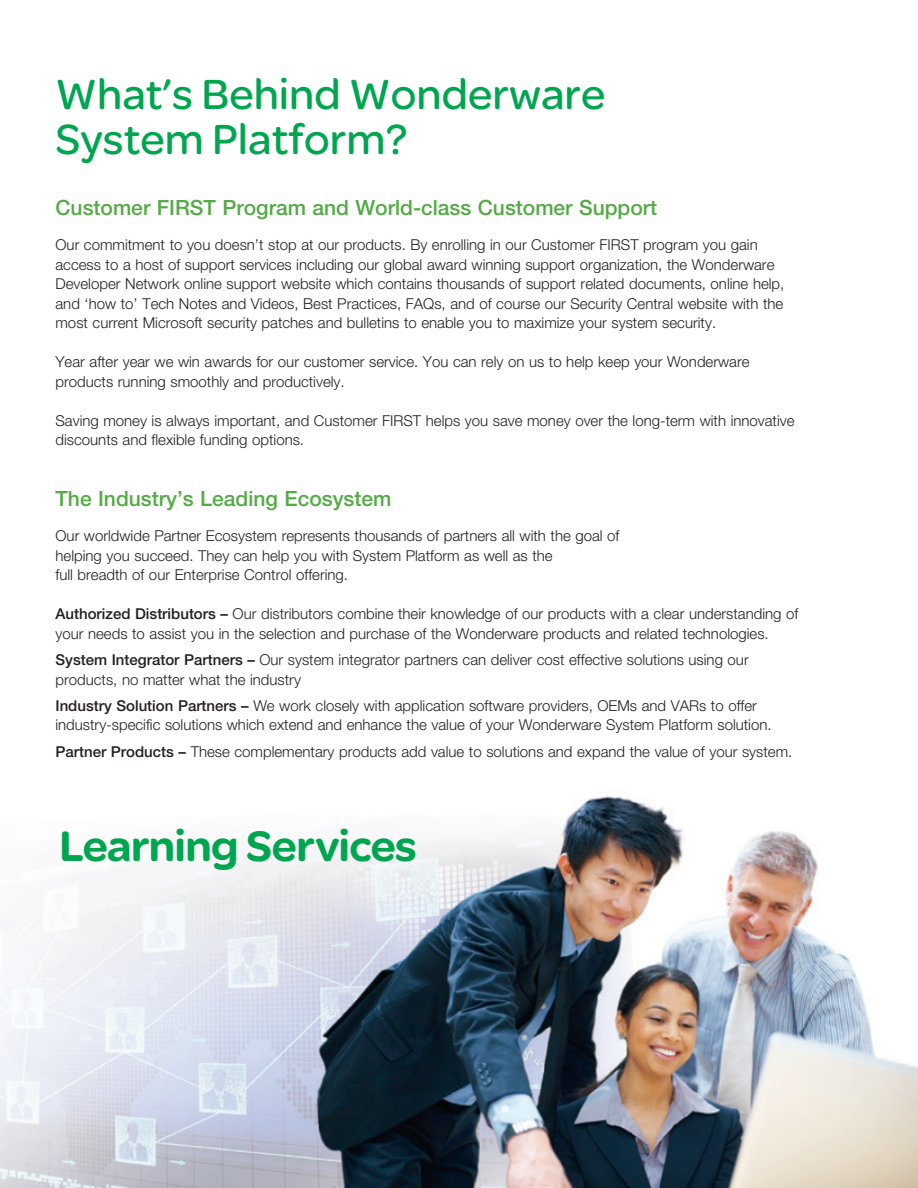
<style>
.page{position:relative;width:918px;height:1188px;background:#fff}
.page>*{position:absolute;margin:0;border:0;box-sizing:border-box;transform-origin:0 0}
.t1{font:900 45.45px "SE Optimist";letter-spacing:-.015em;color:#00a54f}
.t2{font:45px/45px "SE Optimist";color:#00a54f}
.t3{font:500 21px "Helvetica Neue LT Std";color:#54aa46}
.t4{font:300 15px/19.5px "Helvetica Neue LT Std";color:#231f20}
.s1{font-weight:500}
</style>
<div class="page">
<img style="left:0;top:796px;width:918px;height:392px">
<h2 class="t2" style="left:56px;top:70px;width:552px">What’s Behind Wonderware<br>System Platform?</h2>
<h3 class="t3" style="left:56px;top:195px;width:603px">Customer FIRST Program and World-class Customer Support</h3>
<p class="t4" style="left:56px;top:235px;width:730px">Our commitment to you doesn’t stop at our products. By enrolling in our Customer FIRST program you gain access to a host of support services including our global award winning support organization, the Wonderware Developer Network online support website which contains thousands of support related documents, online help, and ‘how to’ Tech Notes and Videos, Best Practices, FAQs, and of course our Security Central website with the most current Microsoft security patches and bulletins to enable you to maximize your system security.</p>
<p class="t4" style="left:56px;top:352px;width:696px">Year after year we win awards for our customer service. You can rely on us to help keep your Wonderware products running smoothly and productively.</p>
<p class="t4" style="left:56px;top:410px;width:741px">Saving money is always important, and Customer FIRST helps you save money over the long-term with innovative discounts and flexible funding options.</p>
<h3 class="t3" style="left:56px;top:486px;width:337px">The Industry’s Leading Ecosystem</h3>
<p class="t4" style="left:56px;top:526px;width:566px">Our worldwide Partner Ecosystem represents thousands of partners all with the goal of helping you succeed. They can help you with System Platform as well as the<br>full breadth of our Enterprise Control offering.</p>
<p class="t4" style="left:56px;top:604px;width:744px"><span class="s1">Authorized Distributors –</span> Our distributors combine their knowledge of our products with a clear understanding of your needs to assist you in the selection and purchase of the Wonderware products and related technologies.</p>
<p class="t4" style="left:56px;top:650px;width:695px"><span class="s1">System Integrator Partners –</span> Our system integrator partners can deliver cost effective solutions using our products, no matter what the industry</p>
<p class="t4" style="left:56px;top:696px;width:718px"><span class="s1">Industry Solution Partners –</span> We work closely with application software providers, OEMs and VARs to offer industry-specific solutions which extend and enhance the value of your Wonderware System Platform solution.</p>
<p class="t4" style="left:56px;top:741px;width:738px"><span class="s1">Partner Products –</span> These complementary products add value to solutions and expand the value of your system.</p>
<h1 class="t1" style="left:60px;top:814px;width:359px">Learning Services</h1>
</div>
